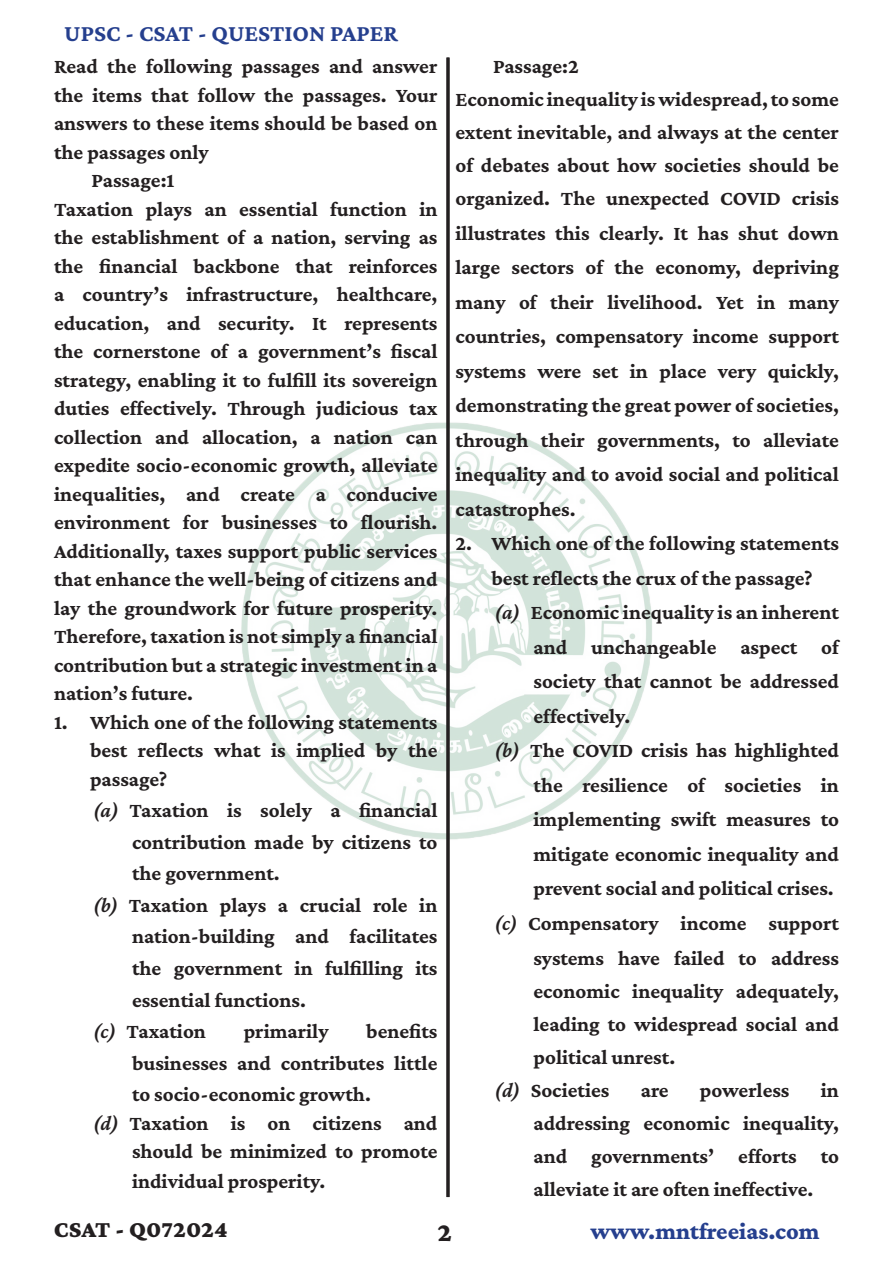
<style>
.page{position:relative;width:893px;height:1263px;background:#fff}
.page>*{position:absolute;margin:0;border:0;box-sizing:border-box;transform-origin:0 0}
.t1{font:900 27px "Crimson Pro";color:#231f20}
.t2{font:700 24px "Crimson Pro";color:#253f8e}
.t3{font:800 24px "Crimson Pro";color:#253f8e}
.t4{font:900 24px "Crimson Pro";color:#231f20}
.Bold_-_Full_Just{font:700 21px/28.5px "Crimson Pro";color:#231f20;text-align:justify}
.BOLD{font:700 21px "Crimson Pro";color:#231f20}
.s1{font-weight:600;font-style:italic}
</style>
<div class="page">
<img style="left:241px;top:417px;width:411px;height:427px">
<hr style="left:446px;top:58px;width:3px;height:1139px;background:#231f20">
<p class="t2" style="left:64px;top:18px;width:335px">UPSC - CSAT - QUESTION PAPER</p>
<p class="Bold_-_Full_Just" style="left:54px;top:52px;width:385px">Read the following passages and answer the items that follow the passages. Your answers to these items should be based on the passages only</p>
<p class="BOLD" style="left:92px;top:167px;width:84px">Passage:1</p>
<p class="Bold_-_Full_Just" style="left:54px;top:194px;width:385px">Taxation plays an essential function in the establishment of a nation, serving as the financial backbone that reinforces a country’s infrastructure, healthcare, education, and security. It represents the cornerstone of a government’s fiscal strategy, enabling it to fulfill its sovereign duties effectively. Through judicious tax collection and allocation, a nation can expedite socio-economic growth, alleviate inequalities, and create a conducive environment for businesses to flourish.<br>Additionally, taxes support public services that enhance the well-being of citizens and lay the groundwork for future prosperity.<br>Therefore, taxation is not simply a financial contribution but a strategic investment in a nation’s future.</p>
<p class="Bold_-_Full_Just" style="left:90px;top:707px;width:349px;text-indent:-36px">1. Which one of the following statements best reflects what is implied by the passage?</p>
<p class="Bold_-_Full_Just" style="left:132px;top:794px;width:307px;line-height:31.5px;text-indent:-39px"><span class="s1">(a)</span> Taxation is solely a financial contribution made by citizens to the government.</p>
<p class="Bold_-_Full_Just" style="left:132px;top:889px;width:307px;line-height:31.5px;text-indent:-39px"><span class="s1">(b)</span> Taxation plays a crucial role in nation-building and facilitates the government in fulfilling its essential functions.</p>
<p class="Bold_-_Full_Just" style="left:93px;top:1016px;width:114px"><span class="s1">(c)</span> Taxation</p>
<p class="Bold_-_Full_Just" style="left:244px;top:1016px;width:86px">primarily</p>
<p class="Bold_-_Full_Just" style="left:132px;top:1015px;width:307px;line-height:31.5px;text-indent:234px">benefits businesses and contributes little to socio-economic growth.</p>
<p class="Bold_-_Full_Just" style="left:132px;top:1108px;width:307px;line-height:29.2px;text-indent:-39px"><span class="s1">(d)</span> Taxation is on citizens and should be minimized to promote individual prosperity.</p>
<p class="BOLD" style="left:493px;top:53px;width:87px">Passage:2</p>
<p class="Bold_-_Full_Just" style="left:455px;top:82px;width:385px;line-height:34px">Economic inequality is widespread, to some extent inevitable, and always at the center of debates about how societies should be organized. The unexpected COVID crisis illustrates this clearly. It has shut down large sectors of the economy, depriving many of their livelihood. Yet in many countries, compensatory income support systems were set in place very quickly, demonstrating the great power of societies, through their governments, to alleviate inequality and to avoid social and political catastrophes.</p>
<p class="Bold_-_Full_Just" style="left:455px;top:526px;width:385px;line-height:34.5px;text-align:center">2. Which one of the following statements best reflects the crux of the passage?</p>
<p class="Bold_-_Full_Just" style="left:533px;top:595px;width:307px;line-height:34.5px;text-indent:-39px"><span class="s1">(a)</span> Economic inequality is an inherent and unchangeable aspect of society that cannot be addressed effectively.</p>
<p class="Bold_-_Full_Just" style="left:533px;top:733px;width:307px;line-height:34.5px;text-indent:-39px"><span class="s1">(b)</span> The COVID crisis has highlighted the resilience of societies in implementing swift measures to mitigate economic inequality and prevent social and political crises.</p>
<p class="Bold_-_Full_Just" style="left:533px;top:906px;width:307px;line-height:33.3px;text-indent:-39px"><span class="s1">(c)</span> Compensatory income support systems have failed to address economic inequality adequately, leading to widespread social and political unrest.</p>
<p class="Bold_-_Full_Just" style="left:494px;top:1075px;width:117px"><span class="s1">(d)</span> Societies</p>
<p class="Bold_-_Full_Just" style="left:641px;top:1075px;width:29px">are</p>
<p class="Bold_-_Full_Just" style="left:700px;top:1075px;width:91px">powerless</p>
<p class="Bold_-_Full_Just" style="left:533px;top:1073px;width:307px;line-height:33px;text-indent:287px">in addressing economic inequality, and governments’ efforts to alleviate it are often ineffective.</p>
<p class="t4" style="left:54px;top:1214px;width:175px">CSAT - Q072024</p>
<p class="t1" style="left:438px;top:1215px;width:16px">2</p>
<p class="t3" style="left:591px;top:1216px;width:231px">www.mntfreeias.com</p>
</div>
